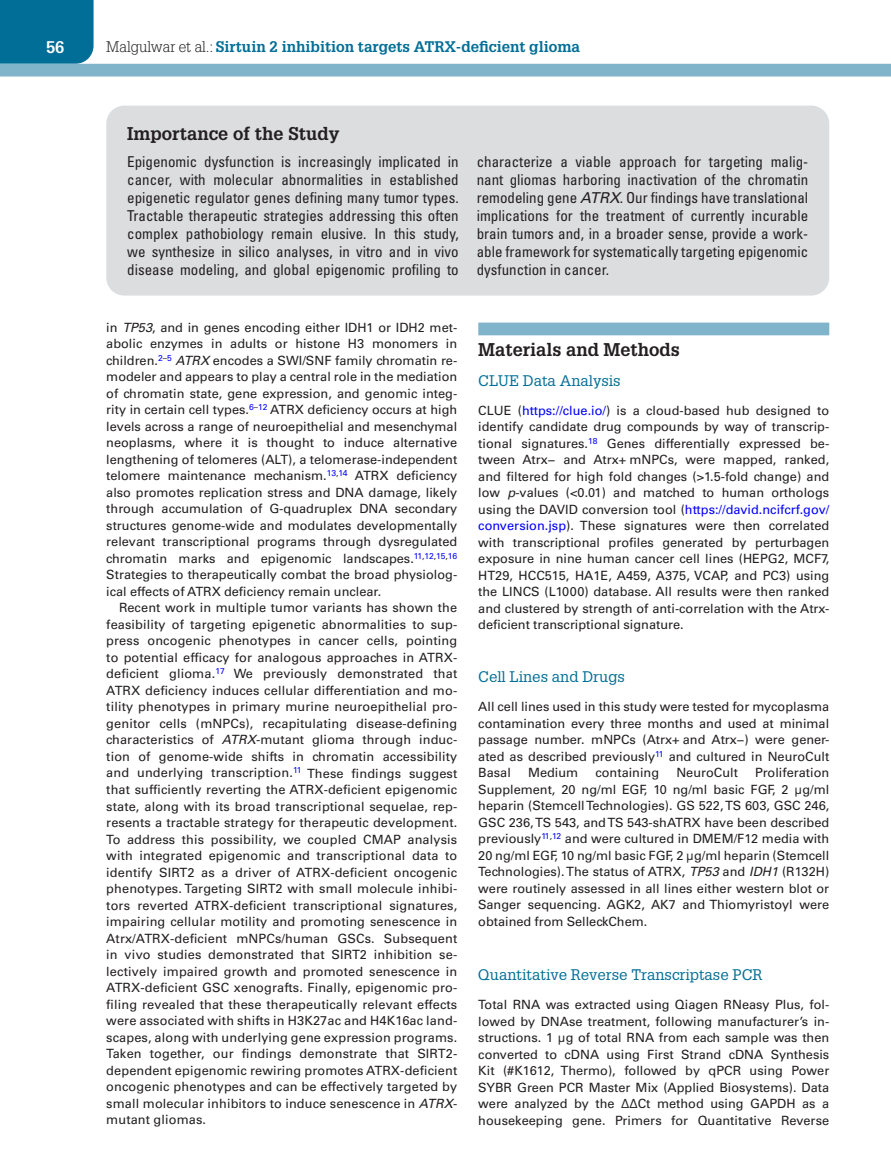
<style>
.page{position:relative;width:891px;height:1175px;background:#fff}
.page>*{position:absolute;margin:0;border:0;box-sizing:border-box;transform-origin:0 0}
.t1{font:700 18px "Glypha LT Std";color:#231f20}
.t2{font:700 16.5px "Glypha LT Std";color:#fff}
.t3{font:condensed 15px/18px "Univers LT Std";color:#231f20;text-align:justify}
.t4{font:15px "Glypha LT Std";color:#006e96}
.t5{font:700 15px "Glypha LT Std";color:#006e96}
.t6{font:12.75px/16.5px "Univers LT Std";color:#231f20;text-align:justify}
.s1{font-weight:300;color:#231f20}
.s2{font-style:italic;font-stretch:normal}
.s3{font-style:italic}
.s4{color:#00f}
</style>
<div class="page">
<div style="left:0;top:0;width:94px;height:64px;background:#006e96"></div>
<div style="left:0;top:64px;width:891px;height:12px;background:#7fb4ca"></div>
<div style="left:478px;top:322px;width:351px;height:13px;background:#7fb4ca"></div>
<div style="left:106px;top:106px;width:723px;height:189px;background:#dcdddf;border-radius:18px"></div>
<p class="t2" style="left:46px;top:37px;width:20px">56</p>
<p class="t5" style="left:106px;top:37px;width:475px"><span class="s1">Malgulwar et al.:</span> Sirtuin 2 inhibition targets ATRX-deficient glioma</p>
<h1 class="t1" style="left:127px;top:122px;width:214px">Importance of the Study</h1>
<p class="t3" style="left:127px;top:152px;width:333px">Epigenomic dysfunction is increasingly implicated in cancer, with molecular abnormalities in established epigenetic regulator genes defining many tumor types.<br>Tractable therapeutic strategies addressing this often complex pathobiology remain elusive. In this study, we synthesize in silico analyses, in vitro and in vivo disease modeling, and global epigenomic profiling to</p>
<p class="t3" style="left:477px;top:152px;width:333px">characterize a viable approach for targeting malig&shy;nant gliomas harboring inactivation of the chromatin remodeling gene <span class="s2">ATRX</span>. Our findings have translational implications for the treatment of currently incurable brain tumors and, in a broader sense, provide a work&shy;able framework for systematically targeting epigenomic dysfunction in cancer.</p>
<p class="t6" style="left:106px;top:319px;width:353px">in <span class="s3">TP53</span>, and in genes encoding either IDH1 or IDH2 met&shy;abolic enzymes in adults or histone H3 monomers in children.<sup>2</sup><sup>–</sup><sup>5</sup> <span class="s3">ATRX</span> encodes a SWI/SNF family chromatin re&shy;modeler and appears to play a central role in the mediation of chromatin state, gene expression, and genomic integ&shy;rity in certain cell types.<sup>6</sup><sup>–</sup><sup>12</sup> ATRX deficiency occurs at high levels across a range of neuroepithelial and mesenchymal neoplasms, where it is thought to induce alternative lengthening of telomeres (ALT), a telomerase-independent telomere maintenance mechanism.<sup>13</sup><sup>,</sup><sup>14</sup> ATRX deficiency also promotes replication stress and DNA damage, likely through accumulation of G-quadruplex DNA secondary structures genome-wide and modulates developmentally relevant transcriptional programs through dysregulated chromatin marks and epigenomic landscapes.<sup>11</sup><sup>,</sup><sup>12</sup><sup>,</sup><sup>15</sup><sup>,</sup><sup>16<br></sup>Strategies to therapeutically combat the broad physiolog&shy;ical effects of ATRX deficiency remain unclear.</p>
<p class="t6" style="left:106px;top:599px;width:353px;text-indent:13px">Recent work in multiple tumor variants has shown the feasibility of targeting epigenetic abnormalities to sup&shy;press oncogenic phenotypes in cancer cells, pointing to potential efficacy for analogous approaches in ATRX&shy;deficient glioma.<sup>17</sup> We previously demonstrated that ATRX deficiency induces cellular differentiation and mo&shy;tility phenotypes in primary murine neuroepithelial pro&shy;genitor cells (mNPCs), recapitulating disease-defining characteristics of <span class="s3">ATRX</span>-mutant glioma through induc&shy;tion of genome-wide shifts in chromatin accessibility and underlying transcription.<sup>11</sup> These findings suggest that sufficiently reverting the ATRX-deficient epigenomic state, along with its broad transcriptional sequelae, rep&shy;resents a tractable strategy for therapeutic development.<br>To address this possibility, we coupled CMAP analysis with integrated epigenomic and transcriptional data to identify SIRT2 as a driver of ATRX-deficient oncogenic phenotypes. Targeting SIRT2 with small molecule inhibi&shy;tors reverted ATRX-deficient transcriptional signatures, impairing cellular motility and promoting senescence in Atrx/ATRX-deficient mNPCs/human GSCs. Subsequent in vivo studies demonstrated that SIRT2 inhibition se&shy;lectively impaired growth and promoted senescence in ATRX-deficient GSC xenografts. Finally, epigenomic pro&shy;filing revealed that these therapeutically relevant effects were associated with shifts in H3K27ac and H4K16ac land&shy;scapes, along with underlying gene expression programs.<br>Taken together, our findings demonstrate that SIRT2- dependent epigenomic rewiring promotes ATRX-deficient oncogenic phenotypes and can be effectively targeted by small molecular inhibitors to induce senescence in <span class="s3">ATRX&shy;</span>mutant gliomas.</p>
<h1 class="t1" style="left:478px;top:339px;width:203px">Materials and Methods</h1>
<p class="t4" style="left:478px;top:371px;width:144px">CLUE Data Analysis</p>
<p class="t6" style="left:478px;top:402px;width:353px">CLUE (<span class="s4">https://clue.io/</span>) is a cloud-based hub designed to identify candidate drug compounds by way of transcrip&shy;tional signatures.<sup>18</sup> Genes differentially expressed be&shy;tween Atrx− and Atrx+ mNPCs, were mapped, ranked, and filtered for high fold changes (&gt;1.5-fold change) and low <span class="s3">p</span>-values (&lt;0.01) and matched to human orthologs using the DAVID conversion tool (<span class="s4">https://david.ncifcrf.gov/ conversion.jsp</span>). These signatures were then correlated with transcriptional profiles generated by perturbagen exposure in nine human cancer cell lines (HEPG2, MCF7, HT29, HCC515, HA1E, A459, A375, VCAP, and PC3) using the LINCS (L1000) database. All results were then ranked and clustered by strength of anti-correlation with the Atrx&shy;deficient transcriptional signature.</p>
<p class="t4" style="left:478px;top:667px;width:148px">Cell Lines and Drugs</p>
<p class="t6" style="left:478px;top:698px;width:353px">All cell lines used in this study were tested for mycoplasma contamination every three months and used at minimal passage number. mNPCs (Atrx+ and Atrx−) were gener&shy;ated as described previously<sup>11</sup> and cultured in NeuroCult Basal</p>
<p class="t6" style="left:478px;top:764px;width:353px;text-indent:277px">Proliferation Supplement, 20 ng/ml EGF, 10 ng/ml basic FGF, 2 μg/ml heparin (Stemcell Technologies). GS 522, TS 603, GSC 246, GSC 236, TS 543, and TS 543-shATRX have been described previously<sup>11</sup><sup>,</sup><sup>12</sup> and were cultured in DMEM/F12 media with 20 ng/ml EGF, 10 ng/ml basic FGF, 2 μg/ml heparin (Stemcell Technologies). The status of ATRX, <span class="s3">TP53</span> and <span class="s3">IDH1</span> (R132H) were routinely assessed in all lines either western blot or Sanger sequencing. AGK2, AK7 and Thiomyristoyl were obtained from SelleckChem.</p>
<p class="t6" style="left:528px;top:764px;width:52px">Medium</p>
<p class="t6" style="left:595px;top:764px;width:65px">containing</p>
<p class="t6" style="left:676px;top:764px;width:63px">NeuroCult</p>
<p class="t4" style="left:478px;top:965px;width:286px">Quantitative Reverse Transcriptase PCR</p>
<p class="t6" style="left:478px;top:996px;width:353px">Total RNA was extracted using Qiagen RNeasy Plus, fol&shy;lowed by DNAse treatment, following manufacturer’s in&shy;structions. 1 μg of total RNA from each sample was then converted to cDNA using First Strand cDNA Synthesis Kit (#K1612, Thermo), followed by qPCR using Power SYBR Green PCR Master Mix (Applied Biosystems). Data were analyzed by the ΔΔCt method using GAPDH as a housekeeping gene. Primers for Quantitative Reverse</p>
</div>
